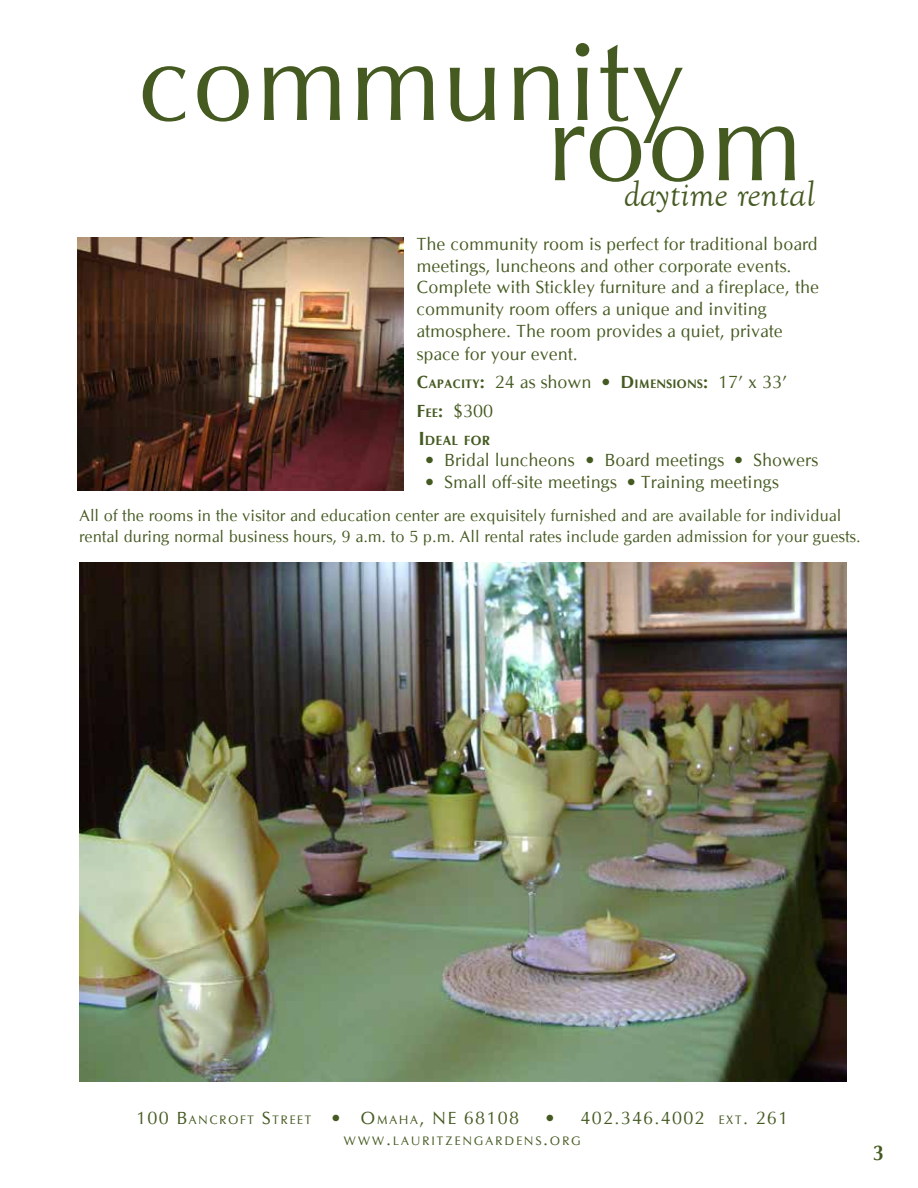
<style>
.page{position:relative;width:918px;height:1188px;background:#fff}
.page>*{position:absolute;margin:0;border:0;box-sizing:border-box;transform-origin:0 0}
.t1{font:112.5px "Oklahoma";color:#455a21}
.t2{font:italic 37.5px "Goudy Old Style T";color:#455a21}
.t3{font:700 21px "Oklahoma";color:#455a21}
.t4{font:18px/21.6px "Oklahoma";color:#455a21}
.t5{font:18px "Oklahoma";letter-spacing:.07em;color:#455a21}
.t6{font:16.5px/21.6px "Oklahoma";color:#455a21}
.t7{font:700 13.65px "Oklahoma";color:#455a21}
.t8{font:12.6px "Oklahoma";letter-spacing:.1em;color:#455a21}
.t9{font:12.6px "Oklahoma";letter-spacing:.13em;color:#455a21}
.s1{font-weight:700}
.s2{font-weight:700;font-size:12.6px}
.s3{font-size:19.5px}
.s4{font-size:18px}
.s5{font-size:12.6px}
</style>
<div class="page">
<img style="left:77px;top:237px;width:326px;height:253px">
<img style="left:79px;top:562px;width:768px;height:519px">
<h1 class="t1" style="left:138px;top:17px;width:549px">community</h1>
<h1 class="t1" style="left:547px;top:77px;width:258px">room</h1>
<h2 class="t2" style="left:624px;top:173px;width:192px">daytime rental</h2>
<p class="t4" style="left:417px;top:233px;width:404px">The community room is perfect for traditional board meetings, luncheons and other corporate events.<br>Complete with Stickley furniture and a fireplace, the community room offers a unique and inviting atmosphere. The room provides a quiet, private</p>
<p class="t4" style="left:417px;top:340px;width:372px;line-height:28.5px">space for your event.<br><span class="s1">C</span><span class="s2">APACITY</span><span class="s1">:</span> 24 as shown • <span class="s1">D</span> <span class="s2">IMENSIONS</span><span class="s1">:</span> 17’ x 33’<br><span class="s1">F</span><span class="s2">EE</span><span class="s1">:</span> $300</p>
<p class="t7" style="left:418px;top:432px;width:73px"><span class="s3">I</span> DEAL FOR</p>
<p class="t4" style="left:425px;top:450px;width:394px">• Bridal luncheons • Board meetings • Showers</p>
<p class="t4" style="left:425px;top:471px;width:355px">• Small off-site meetings • Training meetings</p>
<p class="t6" style="left:79px;top:504px;width:783px">All of the rooms in the visitor and education center are exquisitely furnished and are available for individual rental during normal business hours, 9 a.m. to 5 p.m. All rental rates include garden admission for your guests.</p>
<p class="t8" style="left:136px;top:1112px;width:384px"><span class="s4">100 B</span>ANCROFT <span class="s4">S</span>TREET <span class="s4">• O</span> MAHA<span class="s4">, NE 68108</span></p>
<p class="t5" style="left:545px;top:1107px;width:244px">• 402.346.4002 <span class="s5">EXT</span>. 261</p>
<p class="t9" style="left:343px;top:1134px;width:239px">WWW<span class="s4">.</span>LAURITZENGARDENS<span class="s4">.</span>ORG</p>
<p class="t3" style="left:872px;top:1141px;width:13px">3</p>
</div>
